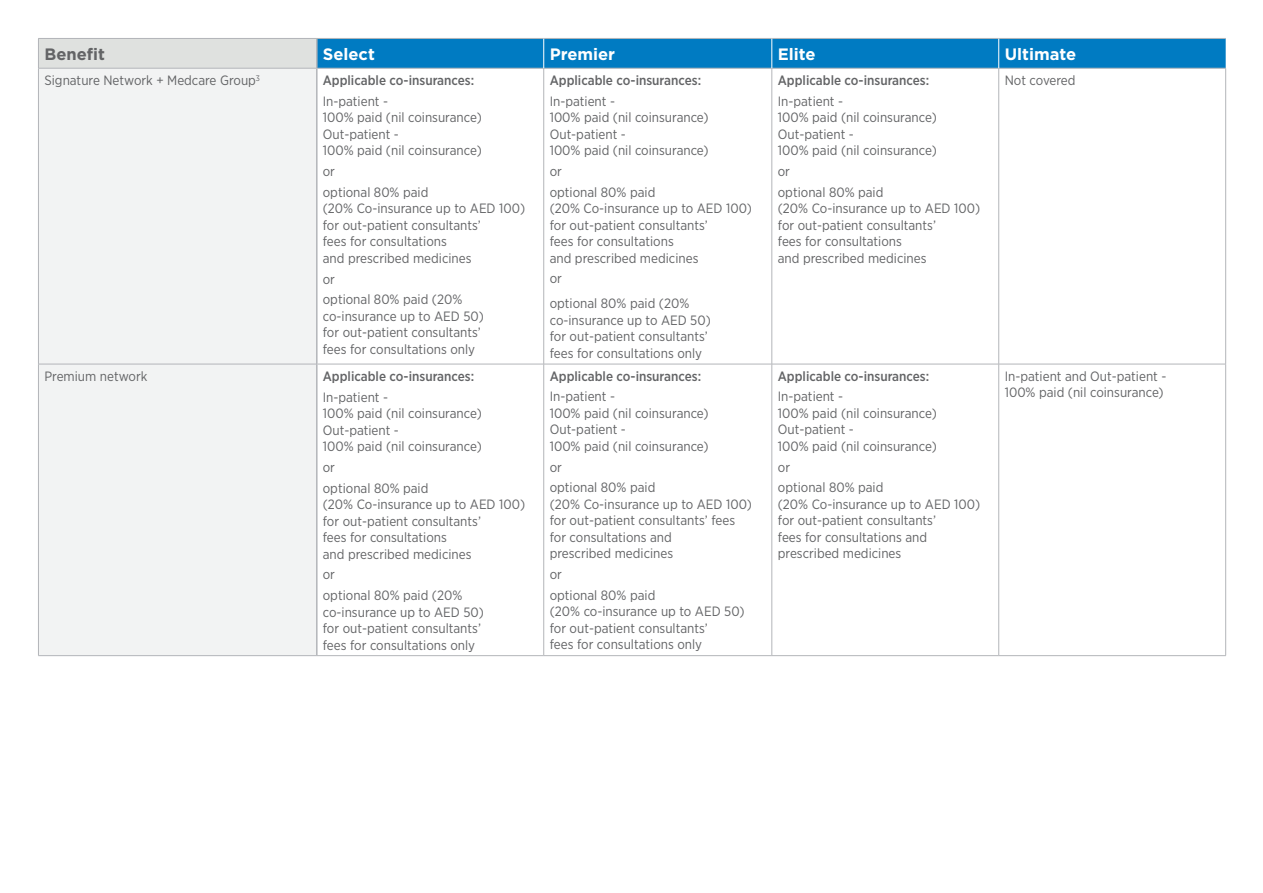
<style>
.page{position:relative;width:1263px;height:893px;background:#fff}
.page>*{position:absolute;margin:0;border:0;box-sizing:border-box;transform-origin:0 0}
.t1{font:700 16.5px "Gotham";color:#fff}
.t2{font:700 16.5px "Gotham";color:#636466}
.t3{font:13.5px/16.5px "Gotham Narrow";color:#636466}
.t4{font:500 13.5px "Gotham Narrow";color:#636466}
</style>
<div class="page">
<div style="left:38px;top:38px;width:279px;height:30px;background:#dfe1df"></div>
<div style="left:39px;top:69px;width:277px;height:586px;background:#f2f3f3"></div>
<hr style="left:38px;top:38px;width:279px;height:1px;background:#b3b5b9">
<svg style="left:38px;top:39px;width:1px;height:29px"></svg>
<hr style="left:38px;top:68px;width:278px;height:1px;background:#b3b5b9">
<hr style="left:38px;top:68px;width:1px;height:296px;background:#b3b5b9">
<hr style="left:318px;top:68px;width:226px;height:1px;background:#b3b5b9">
<hr style="left:544px;top:68px;width:228px;height:1px;background:#b3b5b9">
<hr style="left:543px;top:68px;width:1px;height:296px;background:#b3b5b9">
<hr style="left:772px;top:68px;width:227px;height:1px;background:#b3b5b9">
<hr style="left:771px;top:68px;width:1px;height:296px;background:#b3b5b9">
<hr style="left:999px;top:68px;width:227px;height:1px;background:#b3b5b9">
<hr style="left:998px;top:68px;width:1px;height:296px;background:#b3b5b9">
<hr style="left:1225px;top:68px;width:1px;height:296px;background:#b3b5b9">
<hr style="left:38px;top:364px;width:1px;height:291px;background:#b3b5b9">
<hr style="left:543px;top:364px;width:1px;height:291px;background:#b3b5b9">
<hr style="left:771px;top:364px;width:1px;height:291px;background:#b3b5b9">
<hr style="left:998px;top:364px;width:1px;height:291px;background:#b3b5b9">
<hr style="left:1225px;top:364px;width:1px;height:291px;background:#b3b5b9">
<hr style="left:38px;top:364px;width:278px;height:1px;background:#b3b5b9">
<hr style="left:318px;top:364px;width:226px;height:1px;background:#b3b5b9">
<hr style="left:544px;top:364px;width:228px;height:1px;background:#b3b5b9">
<hr style="left:772px;top:364px;width:227px;height:1px;background:#b3b5b9">
<hr style="left:999px;top:364px;width:227px;height:1px;background:#b3b5b9">
<hr style="left:38px;top:655px;width:279px;height:1px;background:#b3b5b9">
<hr style="left:317px;top:655px;width:227px;height:1px;background:#b3b5b9">
<hr style="left:544px;top:655px;width:228px;height:1px;background:#b3b5b9">
<hr style="left:772px;top:655px;width:227px;height:1px;background:#b3b5b9">
<hr style="left:999px;top:655px;width:227px;height:1px;background:#b3b5b9">
<svg style="left:317px;top:38px;width:909px;height:30px;background:#087ec1"></svg>
<hr style="left:316px;top:68px;width:2px;height:296px;background:#b3b5b9">
<hr style="left:316px;top:364px;width:2px;height:291px;background:#b3b5b9">
<hr style="left:316px;top:39px;width:2px;height:29px;background:#b3b5b9">
<p class="t2" style="left:44px;top:43px;width:62px">Benefit</p>
<p class="t1" style="left:323px;top:43px;width:54px">Select</p>
<p class="t1" style="left:550px;top:43px;width:67px">Premier</p>
<p class="t1" style="left:778px;top:43px;width:39px">Elite</p>
<p class="t1" style="left:1005px;top:43px;width:73px">Ultimate</p>
<p class="t3" style="left:44px;top:72px;width:217px">Signature Network + Medcare Group<sup>3</sup></p>
<p class="t4" style="left:323px;top:72px;width:153px">Applicable co-insurances:</p>
<p class="t3" style="left:323px;top:93px;width:160px">In-patient -<br>100% paid (nil coinsurance)<br>Out-patient -<br>100% paid (nil coinsurance)</p>
<p class="t3" style="left:323px;top:161px;width:107px;line-height:20.7px">or<br>optional 80% paid</p>
<p class="t3" style="left:323px;top:200px;width:204px">(20% Co-insurance up to AED 100) for out-patient consultants’<br>fees for consultations<br>and prescribed medicines</p>
<p class="t3" style="left:323px;top:268px;width:141px;line-height:20.7px">or<br>optional 80% paid (20%</p>
<p class="t3" style="left:323px;top:307px;width:163px">co-insurance up to AED 50) for out-patient consultants’ fees for consultations only</p>
<p class="t3" style="left:1005px;top:72px;width:72px">Not covered</p>
<p class="t4" style="left:778px;top:72px;width:153px">Applicable co-insurances:</p>
<p class="t3" style="left:778px;top:92px;width:160px">In-patient -<br>100% paid (nil coinsurance)<br>Out-patient -<br>100% paid (nil coinsurance)</p>
<p class="t3" style="left:778px;top:161px;width:107px;line-height:20.7px">or<br>optional 80% paid</p>
<p class="t3" style="left:778px;top:200px;width:204px">(20% Co-insurance up to AED 100) for out-patient consultants’<br>fees for consultations<br>and prescribed medicines</p>
<p class="t4" style="left:550px;top:72px;width:153px">Applicable co-insurances:</p>
<p class="t3" style="left:550px;top:92px;width:160px">In-patient -<br>100% paid (nil coinsurance)<br>Out-patient -<br>100% paid (nil coinsurance)</p>
<p class="t3" style="left:550px;top:161px;width:107px;line-height:20.7px">or<br>optional 80% paid</p>
<p class="t3" style="left:550px;top:200px;width:204px">(20% Co-insurance up to AED 100) for out-patient consultants’<br>fees for consultations<br>and prescribed medicines</p>
<p class="t3" style="left:550px;top:266px;width:141px;line-height:25px">or<br>optional 80% paid (20%</p>
<p class="t3" style="left:550px;top:312px;width:163px">co-insurance up to AED 50) for out-patient consultants’ fees for consultations only</p>
<p class="t3" style="left:44px;top:367px;width:104px">Premium network</p>
<p class="t4" style="left:323px;top:367px;width:153px">Applicable co-insurances:</p>
<p class="t3" style="left:323px;top:388px;width:160px">In-patient -<br>100% paid (nil coinsurance)<br>Out-patient -<br>100% paid (nil coinsurance)</p>
<p class="t3" style="left:323px;top:456px;width:107px;line-height:20.7px">or<br>optional 80% paid</p>
<p class="t3" style="left:323px;top:496px;width:204px">(20% Co-insurance up to AED 100) for out-patient consultants’<br>fees for consultations<br>and prescribed medicines</p>
<p class="t3" style="left:323px;top:564px;width:141px;line-height:20.7px">or<br>optional 80% paid (20%</p>
<p class="t3" style="left:323px;top:603px;width:163px">co-insurance up to AED 50) for out-patient consultants’ fees for consultations only</p>
<p class="t4" style="left:550px;top:367px;width:153px">Applicable co-insurances:</p>
<p class="t3" style="left:550px;top:388px;width:160px">In-patient -<br>100% paid (nil coinsurance)<br>Out-patient -<br>100% paid (nil coinsurance)</p>
<p class="t3" style="left:550px;top:456px;width:107px;line-height:20.7px">or<br>optional 80% paid</p>
<p class="t3" style="left:550px;top:496px;width:204px">(20% Co-insurance up to AED 100) for out-patient consultants’ fees for consultations and<br>prescribed medicines</p>
<p class="t3" style="left:550px;top:564px;width:107px;line-height:20.7px">or<br>optional 80% paid</p>
<p class="t3" style="left:550px;top:603px;width:196px">(20% co-insurance up to AED 50) for out-patient consultants’<br>fees for consultations only</p>
<p class="t4" style="left:778px;top:367px;width:153px">Applicable co-insurances:</p>
<p class="t3" style="left:778px;top:388px;width:160px">In-patient -<br>100% paid (nil coinsurance)<br>Out-patient -<br>100% paid (nil coinsurance)</p>
<p class="t3" style="left:778px;top:456px;width:107px;line-height:20.7px">or<br>optional 80% paid</p>
<p class="t3" style="left:778px;top:496px;width:204px">(20% Co-insurance up to AED 100) for out-patient consultants’<br>fees for consultations and prescribed medicines</p>
<p class="t3" style="left:1005px;top:367px;width:163px">In-patient and Out-patient -<br>100% paid (nil coinsurance)</p>
</div>
